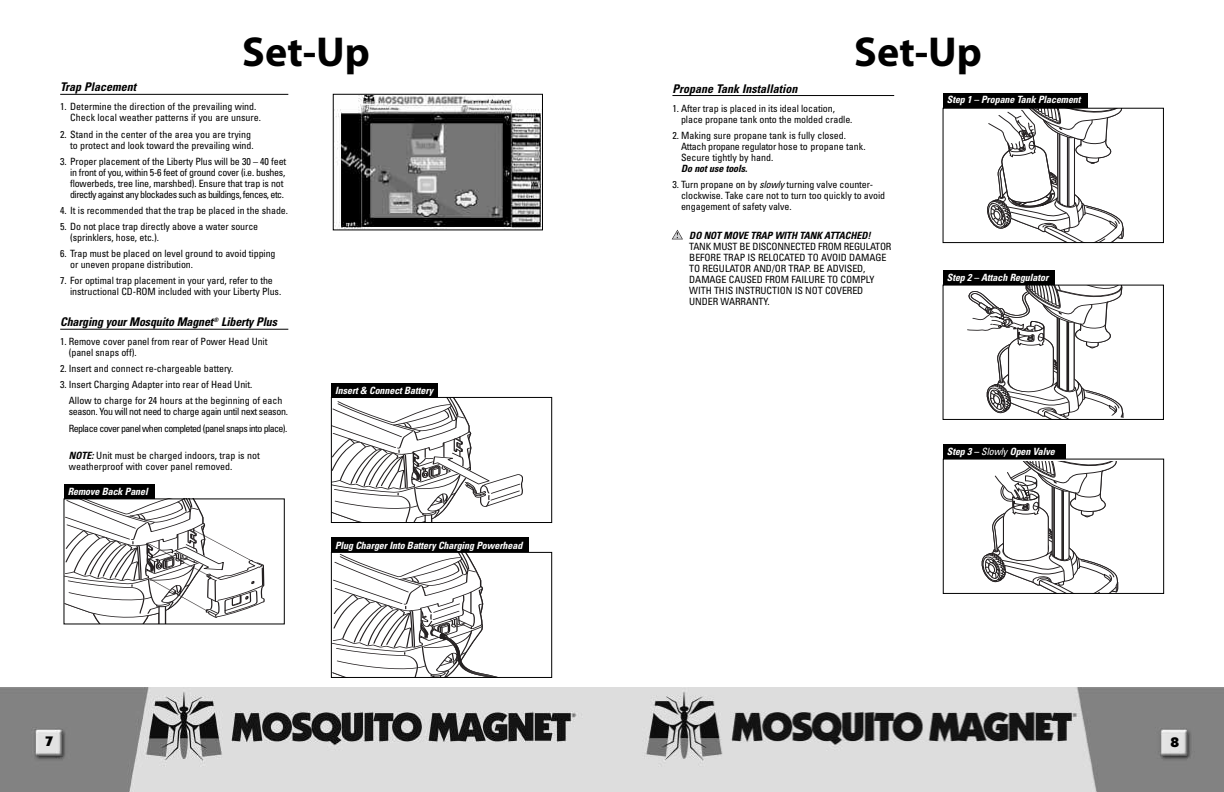
<style>
.page{position:relative;width:1224px;height:792px;background:#fff}
.page>*{position:absolute;margin:0;border:0;box-sizing:border-box;transform-origin:0 0}
.t1{font:700 42px "Myriad";color:#000}
.t2{font:700 14px "Delta";color:#000}
.t3{font:italic 700 condensed 12px "Univers";letter-spacing:-.015em;color:#000}
.t4{font:condensed 10px/11px "Univers";letter-spacing:-.01em;color:#000}
.t5{font:condensed 10px/11px "Univers";letter-spacing:-.03em;color:#000}
.t6{font:italic 700 condensed 10px "Univers";letter-spacing:-.01em;color:#fff}
.t7{font:condensed 10px/16px "Univers";letter-spacing:-.06em;color:#000}
.t8{font:italic 700 condensed 10px "Univers";letter-spacing:-.01em;color:#000}
.s1{font-weight:700;font-style:italic}
.s2{font-style:italic}
.s3{font-weight:400}
</style>
<div class="page">
<img style="left:0;top:93px;width:1224px;height:699px">
<svg style="left:982px;top:461px;width:137px;height:131px"></svg>
<div style="left:943px;top:459px;width:221px;height:135px;border:1px solid #000"></div>
<hr style="left:672px;top:95px;width:222px;height:1px;background:#000">
<svg style="left:672px;top:230px;width:11px;height:9px"></svg>
<svg style="left:987px;top:110px;width:137px;height:131px"></svg>
<div style="left:943px;top:108px;width:221px;height:135px;border:1px solid #000"></div>
<svg style="left:960px;top:287px;width:177px;height:131px"></svg>
<div style="left:943px;top:285px;width:221px;height:135px;border:1px solid #000"></div>
<hr style="left:60px;top:94px;width:228px;height:1px;background:#000">
<hr style="left:60px;top:329px;width:228px;height:1px;background:#000">
<svg style="left:66px;top:501px;width:198px;height:121px"></svg>
<svg style="left:333px;top:399px;width:190px;height:122px"></svg>
<div style="left:331px;top:397px;width:221px;height:126px;border:1px solid #000"></div>
<svg style="left:333px;top:554px;width:187px;height:122px"></svg>
<div style="left:331px;top:552px;width:221px;height:126px;border:1px solid #000"></div>
<img style="left:335px;top:96px;width:206px;height:132px">
<div style="left:333px;top:94px;width:210px;height:136px;border:1px solid #000"></div>
<div style="left:64px;top:484px;width:90px;height:15px;background:#000"></div>
<div style="left:331px;top:383px;width:107px;height:14px;background:#000"></div>
<div style="left:331px;top:538px;width:198px;height:14px;background:#000"></div>
<div style="left:943px;top:94px;width:144px;height:14px;background:#000"></div>
<div style="left:943px;top:271px;width:111px;height:14px;background:#000"></div>
<div style="left:943px;top:445px;width:123px;height:14px;background:#000"></div>
<h1 class="t1" style="left:242px;top:36px;width:129px">Set-Up</h1>
<p class="t3" style="left:60px;top:83px;width:78px">Trap Placement</p>
<p class="t4" style="left:70px;top:102px;width:192px;text-indent:-10px">1. Determine the direction of the prevailing wind.<br>Check local weather patterns if you are unsure.</p>
<p class="t4" style="left:60px;top:129px;width:195px;text-align:right">2. Stand in the center of the area you are trying to protect and look toward the prevailing wind.</p>
<p class="t5" style="left:70px;top:156px;width:218px;text-indent:-10px">3. Proper placement of the Liberty Plus will be 30 – 40 feet in front of you, within 5-6 feet of ground cover (i.e. bushes, flowerbeds, tree line, marshbed). Ensure that trap is not directly against any blockades such as buildings, fences, etc.</p>
<p class="t4" style="left:60px;top:205px;width:229px">4. It is recommended that the trap be placed in the shade.</p>
<p class="t4" style="left:70px;top:221px;width:190px;text-indent:-10px">5. Do not place trap directly above a water source (sprinklers, hose, etc.).</p>
<p class="t4" style="left:70px;top:248px;width:207px;text-indent:-10px">6. Trap must be placed on level ground to avoid tipping or uneven propane distribution.</p>
<p class="t4" style="left:70px;top:275px;width:213px;text-indent:-10px">7. For optimal trap placement in your yard, refer to the instructional CD-ROM included with your Liberty Plus.</p>
<p class="t3" style="left:60px;top:318px;width:218px">Charging your Mosquito Magnet<sup>®</sup> Liberty Plus</p>
<p class="t4" style="left:69px;top:337px;width:200px;text-indent:-9px">1. Remove cover panel from rear of Power Head Unit (panel snaps off).</p>
<p class="t4" style="left:60px;top:364px;width:175px">2. Insert and connect re-chargeable battery.</p>
<p class="t4" style="left:69px;top:378px;width:215px;line-height:16px;text-indent:-9px">3. Insert Charging Adapter into rear of Head Unit.<br>Allow to charge for 24 hours at the beginning of each</p>
<p class="t7" style="left:69px;top:405px;width:221px">season. You will not need to charge again until next season.<br>Replace cover panel when completed (panel snaps into place).</p>
<p class="t4" style="left:69px;top:450px;width:193px"><span class="s1">NOTE:</span> Unit must be charged indoors, trap is not weatherproof with cover panel removed.</p>
<p class="t6" style="left:68px;top:488px;width:82px">Remove Back Panel</p>
<p class="t6" style="left:335px;top:387px;width:100px">Insert &amp; Connect Battery</p>
<p class="t6" style="left:335px;top:542px;width:189px">Plug Charger Into Battery Charging Powerhead</p>
<h2 class="t2" style="left:45px;top:737px;width:10px">7</h2>
<h1 class="t1" style="left:854px;top:36px;width:129px">Set-Up</h1>
<p class="t3" style="left:672px;top:84px;width:126px">Propane Tank Installation</p>
<p class="t4" style="left:681px;top:103px;width:173px;text-indent:-9px">1. After trap is placed in its ideal location, place propane tank onto the molded cradle.</p>
<p class="t4" style="left:681px;top:130px;width:186px;text-indent:-9px">2. Making sure propane tank is fully closed.<br>Attach propane regulator hose to propane tank.<br>Secure tightly by hand.</p>
<p class="t8" style="left:681px;top:164px;width:68px">Do not use tools.</p>
<p class="t4" style="left:681px;top:180px;width:206px;text-indent:-9px">3. Turn propane on by <span class="s2">slowly</span> turning valve counter&shy;clockwise. Take care not to turn too quickly to avoid engagement of safety valve.</p>
<p class="t8" style="left:689px;top:232px;width:183px">DO NOT MOVE TRAP WITH TANK ATTACHED!</p>
<p class="t4" style="left:689px;top:242px;width:204px">TANK MUST BE DISCONNECTED FROM REGULATOR BEFORE TRAP IS RELOCATED TO AVOID DAMAGE TO REGULATOR AND/OR TRAP. BE ADVISED, DAMAGE CAUSED FROM FAILURE TO COMPLY WITH THIS INSTRUCTION IS NOT COVERED UNDER WARRANTY.</p>
<p class="t6" style="left:947px;top:96px;width:135px">Step 1 – Propane Tank Placement</p>
<p class="t6" style="left:947px;top:274px;width:103px">Step 2 – Attach Regulator</p>
<p class="t6" style="left:947px;top:448px;width:109px">Step 3 – <span class="s3">Slowly</span> Open Valve</p>
<h2 class="t2" style="left:1171px;top:737px;width:10px">8</h2>
</div>
